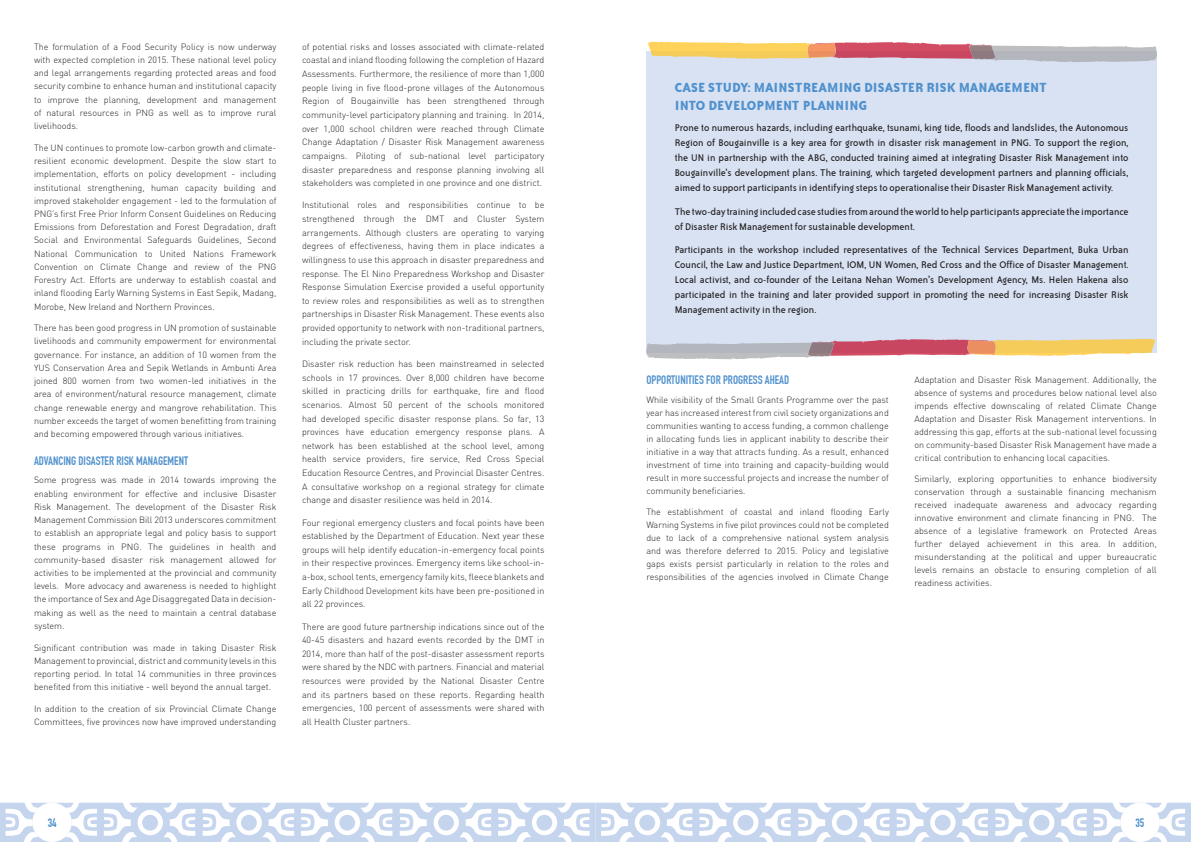
<style>
.page{position:relative;width:1191px;height:842px;background:#fff}
.page>*{position:absolute;margin:0;border:0;box-sizing:border-box;transform-origin:0 0}
.t1{font:15px/18px "Bailey Sans ITCTT Bold";letter-spacing:.01em;color:#5091cd}
.t2{font:700 12px "DIN Condensed";color:#5091cd}
.t3{font:11px/15px "Bailey Sans ITCTT Book";color:#231f20;text-align:justify}
.t4{font:300 9px/13.6px "DIN";color:#231f20;text-align:justify}
</style>
<div class="page">
<svg style="left:0;top:803px;width:1191px;height:39px"></svg>
<div style="left:1120px;top:802px;width:39px;height:40px;background:#fff;border-radius:50%"></div>
<div style="left:32px;top:802px;width:40px;height:40px;background:#fff;border-radius:50%"></div>
<div style="left:646px;top:52px;width:510px;height:301px;background:#d8e2f3"></div>
<svg style="left:646px;top:339px;width:510px;height:20px"></svg>
<svg style="left:646px;top:42px;width:511px;height:20px"></svg>
<p class="t4" style="left:34px;top:40px;width:244px;line-height:13.2px">The formulation of a Food Security Policy is now underway with expected completion in 2015. These national level policy and legal arrangements regarding protected areas and food security combine to enhance human and institutional capacity to improve the planning, development and management of natural resources in PNG as well as to improve rural livelihoods.</p>
<p class="t4" style="left:34px;top:141px;width:244px;line-height:13.2px">The UN continues to promote low-carbon growth and climate&shy;resilient economic development. Despite the slow start to implementation, efforts on policy development - including institutional strengthening, human capacity building and improved stakeholder engagement - led to the formulation of PNG’s first Free Prior Inform Consent Guidelines on Reducing Emissions from Deforestation and Forest Degradation, draft Social and Environmental Safeguards Guidelines, Second National Communication to United Nations Framework Convention on Climate Change and review of the PNG Forestry Act. Efforts are underway to establish coastal and inland flooding Early Warning Systems in East Sepik, Madang, Morobe, New Ireland and Northern Provinces.</p>
<p class="t4" style="left:34px;top:321px;width:244px;line-height:13.2px">There has been good progress in UN promotion of sustainable livelihoods and community empowerment for environmental governance. For instance, an addition of 10 women from the YUS Conservation Area and Sepik Wetlands in Ambunti Area joined 800 women from two women-led initiatives in the area of environment/natural resource management, climate change renewable energy and mangrove rehabilitation. This number exceeds the target of women benefitting from training and becoming empowered through various initiatives.</p>
<h2 class="t2" style="left:34px;top:453px;width:155px">ADVANCING DISASTER RISK MANAGEMENT</h2>
<p class="t4" style="left:34px;top:473px;width:244px;line-height:13.2px">Some progress was made in 2014 towards improving the enabling environment for effective and inclusive Disaster Risk Management. The development of the Disaster Risk Management Commission Bill 2013 underscores commitment to establish an appropriate legal and policy basis to support these programs in PNG. The guidelines in health and community-based disaster risk management allowed for activities to be implemented at the provincial and community levels. More advocacy and awareness is needed to highlight the importance of Sex and Age Disaggregated Data in decision&shy;making as well as the need to maintain a central database system.</p>
<p class="t4" style="left:34px;top:641px;width:244px;line-height:13.2px">Significant contribution was made in taking Disaster Risk Management to provincial, district and community levels in this reporting period. In total 14 communities in three provinces benefited from this initiative - well beyond the annual target.</p>
<p class="t4" style="left:34px;top:702px;width:244px;line-height:13.2px">In addition to the creation of six Provincial Climate Change<br>Committees, five provinces now have improved understanding</p>
<p class="t4" style="left:302px;top:40px;width:244px">of potential risks and losses associated with climate-related coastal and inland flooding following the completion of Hazard Assessments. Furthermore, the resilience of more than 1,000 people living in five flood-prone villages of the Autonomous Region of Bougainville has been strengthened through community-level participatory planning and training. In 2014, over 1,000 school children were reached through Climate Change Adaptation / Disaster Risk Management awareness campaigns. Piloting of sub-national level participatory disaster preparedness and response planning involving all stakeholders was completed in one province and one district.</p>
<p class="t4" style="left:302px;top:198px;width:244px">Institutional roles and responsibilities continue to be strengthened through the DMT and Cluster System arrangements. Although clusters are operating to varying degrees of effectiveness, having them in place indicates a willingness to use this approach in disaster preparedness and response. The El Nino Preparedness Workshop and Disaster Response Simulation Exercise provided a useful opportunity to review roles and responsibilities as well as to strengthen partnerships in Disaster Risk Management. These events also provided opportunity to network with non-traditional partners, including the private sector.</p>
<p class="t4" style="left:302px;top:357px;width:244px">Disaster risk reduction has been mainstreamed in selected schools in 17 provinces. Over 8,000 children have become skilled in practicing drills for earthquake, fire and flood scenarios. Almost 50 percent of the schools monitored had developed specific disaster response plans. So far, 13 provinces have education emergency response plans. A network has been established at the school level, among health service providers, fire service, Red Cross Special Education Resource Centres, and Provincial Disaster Centres.<br>A consultative workshop on a regional strategy for climate change and disaster resilience was held in 2014.</p>
<p class="t4" style="left:302px;top:515px;width:244px">Four regional emergency clusters and focal points have been established by the Department of Education. Next year these groups will help identify education-in-emergency focal points in their respective provinces. Emergency items like school-in&shy;a-box, school tents, emergency family kits, fleece blankets and Early Childhood Development kits have been pre-positioned in all 22 provinces.</p>
<p class="t4" style="left:302px;top:619px;width:244px">There are good future partnership indications since out of the 40-45 disasters and hazard events recorded by the DMT in 2014, more than half of the post-disaster assessment reports were shared by the NDC with partners. Financial and material resources were provided by the National Disaster Centre and its partners based on these reports. Regarding health emergencies, 100 percent of assessments were shared with all Health Cluster partners.</p>
<h1 class="t1" style="left:675px;top:79px;width:373px">CASE STUDY: MAINSTREAMING DISASTER RISK MANAGEMENT<br>INTO DEVELOPMENT PLANNING</h1>
<p class="t3" style="left:675px;top:120px;width:455px">Prone to numerous hazards, including earthquake, tsunami, king tide, floods and landslides, the Autonomous Region of Bougainville is a key area for growth in disaster risk management in PNG. To support the region, the UN in partnership with the ABG, conducted training aimed at integrating Disaster Risk Management into Bougainville’s development plans. The training, which targeted development partners and planning officials, aimed to support participants in identifying steps to operationalise their Disaster Risk Management activity.</p>
<p class="t3" style="left:675px;top:204px;width:455px">The two-day training included case studies from around the world to help participants appreciate the importance of Disaster Risk Management for sustainable development.</p>
<p class="t3" style="left:675px;top:242px;width:455px">Participants in the workshop included representatives of the Technical Services Department, Buka Urban Council, the Law and Justice Department, IOM, UN Women, Red Cross and the Office of Disaster Management.<br>Local activist, and co-founder of the Leitana Nehan Women’s Development Agency, Ms. Helen Hakena also participated in the training and later provided support in promoting the need for increasing Disaster Risk Management activity in the region.</p>
<h2 class="t2" style="left:646px;top:373px;width:144px">OPPORTUNITIES FOR PROGRESS AHEAD</h2>
<p class="t4" style="left:646px;top:393px;width:244px;line-height:13px">While visibility of the Small Grants Programme over the past year has increased interest from civil society organizations and communities wanting to access funding, a common challenge in allocating funds lies in applicant inability to describe their initiative in a way that attracts funding. As a result, enhanced investment of time into training and capacity-building would result in more successful projects and increase the number of community beneficiaries.</p>
<p class="t4" style="left:646px;top:505px;width:244px;line-height:13px">The establishment of coastal and inland flooding Early Warning Systems in five pilot provinces could not be completed due to lack of a comprehensive national system analysis and was therefore deferred to 2015. Policy and legislative gaps exists persist particularly in relation to the roles and responsibilities of the agencies involved in Climate Change</p>
<p class="t4" style="left:914px;top:373px;width:244px;line-height:13px">Adaptation and Disaster Risk Management. Additionally, the absence of systems and procedures below national level also impends effective downscaling of related Climate Change Adaptation and Disaster Risk Management interventions. In addressing this gap, efforts at the sub-national level focussing on community-based Disaster Risk Management have made a critical contribution to enhancing local capacities.</p>
<p class="t4" style="left:914px;top:472px;width:244px;line-height:13px">Similarly, exploring opportunities to enhance biodiversity conservation through a sustainable financing mechanism received inadequate awareness and advocacy regarding innovative environment and climate financing in PNG. The absence of a legislative framework on Protected Areas further delayed achievement in this area. In addition, misunderstanding at the political and upper bureaucratic levels remains an obstacle to ensuring completion of all readiness activities.</p>
<h2 class="t2" style="left:48px;top:815px;width:10px">34</h2>
<h2 class="t2" style="left:1135px;top:815px;width:10px">35</h2>
</div>
